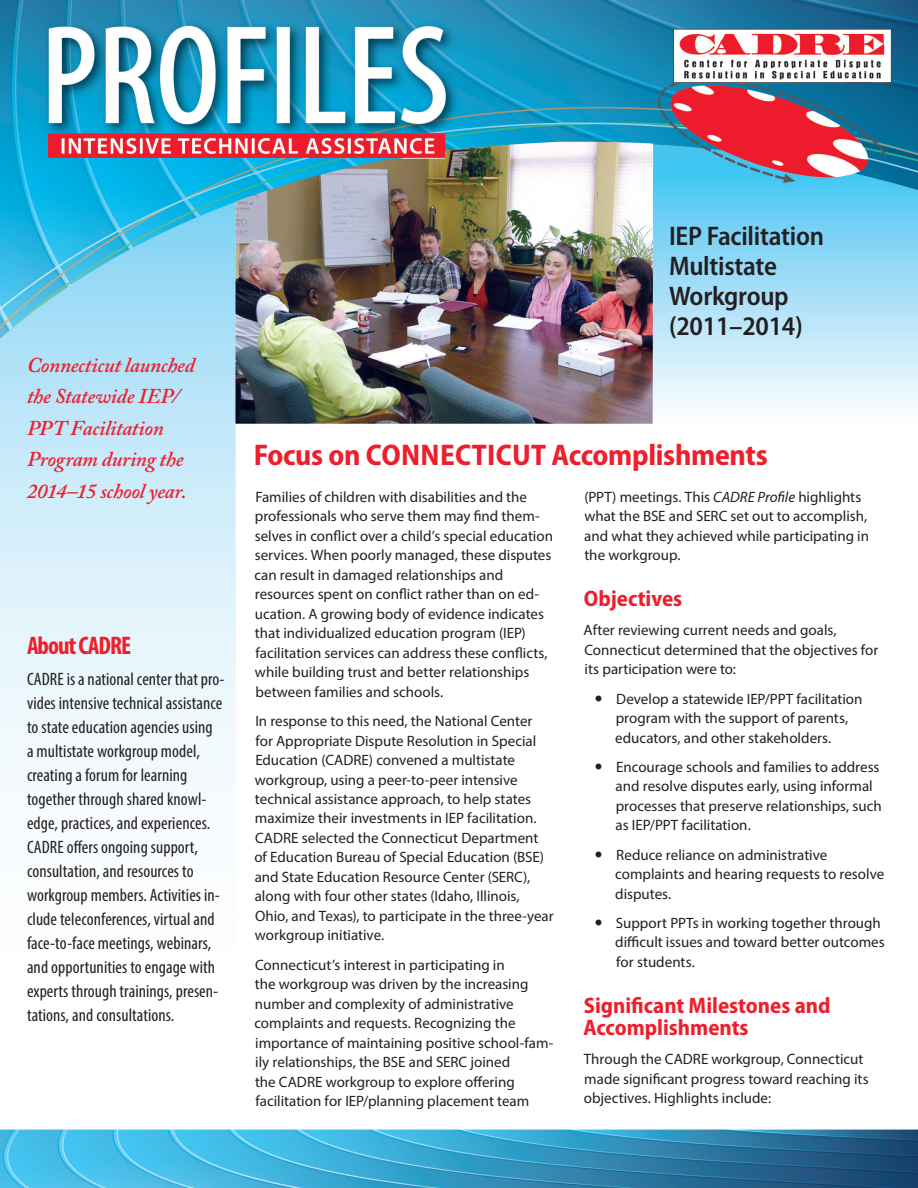
<style>
.page{position:relative;width:918px;height:1188px;background:#fff}
.page>*{position:absolute;margin:0;border:0;box-sizing:border-box;transform-origin:0 0}
.Heading_1{font:700 semi-condensed 30px "Myriad Pro";letter-spacing:-.01em;color:#ee1f2d}
.t1{font:600 semi-condensed 27px/30px "Myriad Pro";letter-spacing:-.01em;color:#231f20}
.Sidebar_Heading{font:700 condensed 25.5px "Myriad Pro";letter-spacing:-.04em;color:#ee1f2d}
.t2{font:700 semi-condensed 22.5px/22.5px "Myriad Pro";color:#ee1f2d}
.Callout_Sidebar_Text{font:italic 600 21px/31.5px "Adobe Caslon Pro";letter-spacing:-.015em;color:#ee1f2d}
.Sidebar_text{font:condensed 18px/24px "Myriad Pro";letter-spacing:.005em;color:#231f20}
.t3{font:15px/19.5px "Myriad Pro";color:#231f20}
.s1{font-style:italic}
</style>
<div class="page">
<img style="left:0;top:0;width:918px;height:1188px">
<img style="left:235px;top:142px;width:418px;height:282px">
<svg style="left:596px;top:695px;width:5px;height:6px"></svg>
<svg style="left:596px;top:763px;width:5px;height:6px"></svg>
<svg style="left:596px;top:851px;width:5px;height:6px"></svg>
<svg style="left:596px;top:919px;width:5px;height:6px"></svg>
<p class="Callout_Sidebar_Text" style="left:27px;top:349px;width:169px">Connecticut launched the Statewide IEP/<br>PPT Facilitation<br>Program during the<br>2014–15 school year.</p>
<p class="Sidebar_Heading" style="left:27px;top:630px;width:106px">About CADRE</p>
<p class="Sidebar_text" style="left:27px;top:667px;width:199px">CADRE is a national center that pro&shy;vides intensive technical assistance to state education agencies using<br>a multistate workgroup model, creating a forum for learning together through shared knowl&shy;edge, practices, and experiences.<br>CADRE offers ongoing support, consultation, and resources to workgroup members. Activities in&shy;clude teleconferences, virtual and face-to-face meetings, webinars, and opportunities to engage with experts through trainings, presen&shy;tations, and consultations.</p>
<p class="t1" style="left:669px;top:222px;width:157px">IEP Facilitation<br>Multistate</p>
<p class="t1" style="left:669px;top:282px;width:135px">Workgroup (2011–2014)</p>
<p class="Heading_1" style="left:254px;top:438px;width:515px">Focus on CONNECTICUT Accomplishments</p>
<p class="t3" style="left:254px;top:487px;width:300px">Families of children with disabilities and the professionals who serve them may find them&shy;selves in conflict over a child’s special education services. When poorly managed, these disputes can result in damaged relationships and resources spent on conflict rather than on ed&shy;ucation. A growing body of evidence indicates that individualized education program (IEP) facilitation services can address these conflicts, while building trust and better relationships between families and schools.</p>
<p class="t3" style="left:254px;top:711px;width:301px">In response to this need, the National Center<br>for Appropriate Dispute Resolution in Special Education (CADRE) convened a multistate workgroup, using a peer-to-peer intensive technical assistance approach, to help states maximize their investments in IEP facilitation.<br>CADRE selected the Connecticut Department of Education Bureau of Special Education (BSE) and State Education Resource Center (SERC), along with four other states (Idaho, Illinois, Ohio, and Texas), to participate in the three-year workgroup initiative.</p>
<p class="t3" style="left:254px;top:955px;width:301px">Connecticut’s interest in participating in<br>the workgroup was driven by the increasing number and complexity of administrative complaints and requests. Recognizing the importance of maintaining positive school-fam&shy;ily relationships, the BSE and SERC joined<br>the CADRE workgroup to explore offering facilitation for IEP/planning placement team</p>
<p class="t3" style="left:584px;top:487px;width:286px">(PPT) meetings. This <span class="s1">CADRE Profile</span> highlights what the BSE and SERC set out to accomplish, and what they achieved while participating in the workgroup.</p>
<p class="t2" style="left:584px;top:588px;width:100px">Objectives</p>
<p class="t3" style="left:584px;top:620px;width:296px">After reviewing current needs and goals,<br>Connecticut determined that the objectives for its participation were to:</p>
<p class="t3" style="left:615px;top:688px;width:249px">Develop a statewide IEP/PPT facilitation program with the support of parents, educators, and other stakeholders.</p>
<p class="t3" style="left:616px;top:757px;width:268px">Encourage schools and families to address and resolve disputes early, using informal processes that preserve relationships, such as IEP/PPT facilitation.</p>
<p class="t3" style="left:615px;top:844px;width:271px">Reduce reliance on administrative complaints and hearing requests to resolve disputes.</p>
<p class="t3" style="left:615px;top:913px;width:271px">Support PPTs in working together through difficult issues and toward better outcomes for students.</p>
<p class="t2" style="left:583px;top:994px;width:249px">Significant Milestones and<br>Accomplishments</p>
<p class="t3" style="left:584px;top:1049px;width:286px">Through the CADRE workgroup, Connecticut made significant progress toward reaching its objectives. Highlights include:</p>
</div>
